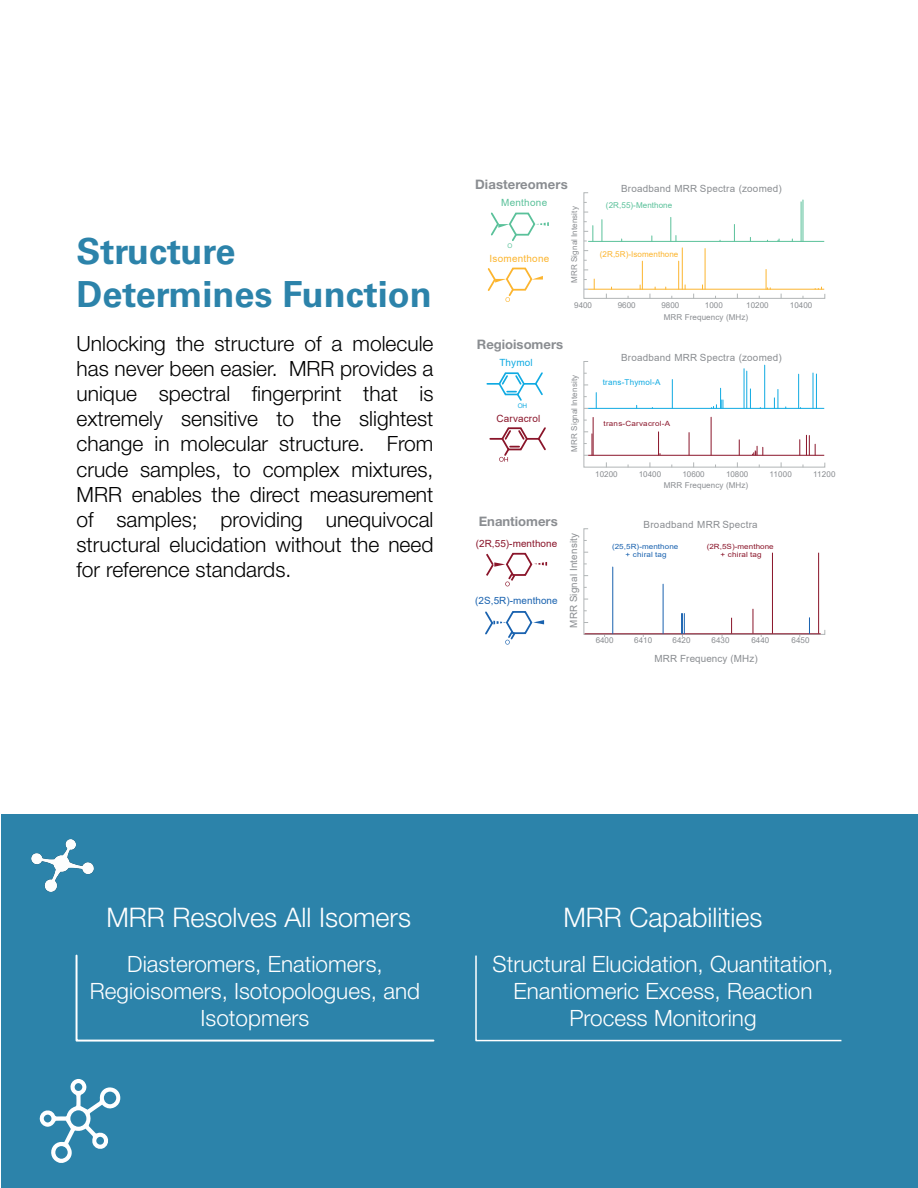
<style>
.page{position:relative;width:918px;height:1188px;background:#fff}
.page>*{position:absolute;margin:0;border:0;box-sizing:border-box;transform-origin:0 0}
.t1{font:700 36px/43.2px "Univers LT Std";color:#2c83aa}
.t2{font:300 27px "Helvetica Neue LT Std";color:#fff}
.t3{font:300 22.5px/27px "Helvetica Neue LT Std";color:#fff;text-align:center}
.t4{font:300 21px/25.2px "Helvetica Neue LT Std";color:#000001;text-align:justify}
.t5{font:700 13.05px "Helvetica Neue LT Std";color:#8a8d91}
.t6{font:9.9px "Arial";letter-spacing:.02em;color:#8a8d91}
.t7{font:9.9px "Arial";letter-spacing:.01em;color:#8a152a}
.t8{font:9.9px "Arial";letter-spacing:.005em;color:#1962af}
.t9{font:9.9px "Arial";letter-spacing:.025em;color:#fcb52f}
.t10{font:9.9px "Arial";letter-spacing:.03em;color:#5ac19a}
.t11{font:9.9px "Arial";letter-spacing:.02em;color:#10aae2}
.t12{font:8.1px "Arial";letter-spacing:.01em;color:#8a8d91}
.t13{font:8.1px "Arial";letter-spacing:.01em;color:#fcb52f}
.t14{font:8.1px "Arial";letter-spacing:.01em;color:#5ac19a}
.t15{font:8.1px "Arial";letter-spacing:.025em;color:#10aae2}
.t16{font:7.2px/8.6px "Arial";letter-spacing:.01em;color:#1962af;text-align:center;scale:1.13 1}
.t17{font:7.2px/8.6px "Arial";letter-spacing:.005em;color:#8a152a;text-align:center;scale:1.13 1}
.t18{font:7.2px "Arial";letter-spacing:.025em;color:#8a152a;scale:1.13 1}
.t19{font:6.45px "Helvetica Neue LT Std";color:#10aae2}
.t20{font:6.45px "Helvetica Neue LT Std";color:#5ac19a}
</style>
<div class="page">
<svg style="left:583px;top:361px;width:242px;height:107px"></svg>
<hr style="left:593px;top:417px;width:1px;height:38px;background:#8a152a">
<svg style="left:583px;top:528px;width:242px;height:109px"></svg>
<hr style="left:772px;top:553px;width:1px;height:81px;background:#8a152a">
<hr style="left:818px;top:553px;width:1px;height:81px;background:#8a152a">
<svg style="left:583px;top:192px;width:242px;height:107px"></svg>
<svg style="left:487px;top:372px;width:56px;height:29px"></svg>
<svg style="left:490px;top:427px;width:56px;height:35px"></svg>
<svg style="left:487px;top:267px;width:56px;height:35px"></svg>
<svg style="left:491px;top:212px;width:58px;height:29px"></svg>
<svg style="left:486px;top:552px;width:61px;height:34px"></svg>
<svg style="left:485px;top:611px;width:59px;height:34px"></svg>
<div style="left:1px;top:814px;width:917px;height:374px;background:#2c83aa"></div>
<svg style="left:39px;top:1079px;width:81px;height:84px"></svg>
<svg style="left:75px;top:954px;width:360px;height:88px"></svg>
<svg style="left:475px;top:955px;width:367px;height:87px"></svg>
<img style="left:32px;top:839px;width:62px;height:53px">
<h1 class="t1" style="left:77px;top:235px;width:357px">Structure<br>Determines Function</h1>
<p class="t4" style="left:77px;top:333px;width:358px">Unlocking the structure of a molecule has never been easier. MRR provides a unique spectral fingerprint that is extremely sensitive to the slightest change in molecular structure. From crude samples, to complex mixtures, MRR enables the direct measurement of samples; providing unequivocal structural elucidation without the need for reference standards.</p>
<p class="t5" style="left:475px;top:180px;width:94px">Diastereomers</p>
<p class="t10" style="left:501px;top:199px;width:48px">Menthone</p>
<p class="t20" style="left:507px;top:243px;width:6px">O</p>
<p class="t9" style="left:490px;top:255px;width:61px">Isomenthone</p>
<p class="t12" style="left:571px;top:283px;width:78px;rotate:-90deg">MRR Signal Intensity</p>
<p class="t6" style="left:621px;top:185px;width:162px">Broadband MRR Spectra (zoomed)</p>
<p class="t14" style="left:606px;top:202px;width:68px">(2R,55)-Menthone</p>
<p class="t13" style="left:600px;top:251px;width:80px">(2R,5R)-Isomenthone</p>
<p class="t5" style="left:477px;top:340px;width:88px">Regioisomers</p>
<p class="t11" style="left:499px;top:359px;width:35px">Thymol</p>
<p class="t19" style="left:518px;top:403px;width:11px">OH</p>
<p class="t7" style="left:497px;top:414px;width:45px">Carvacrol</p>
<p class="t12" style="left:574px;top:302px;width:19px">9400</p>
<p class="t12" style="left:618px;top:302px;width:19px">9600</p>
<p class="t12" style="left:661px;top:302px;width:19px">9800</p>
<p class="t12" style="left:705px;top:302px;width:19px">1000</p>
<p class="t12" style="left:746px;top:302px;width:24px">10200</p>
<p class="t12" style="left:790px;top:302px;width:24px">10400</p>
<p class="t12" style="left:664px;top:314px;width:86px">MRR Frequency (MHz)</p>
<p class="t12" style="left:571px;top:452px;width:78px;rotate:-90deg">MRR Signal Intensity</p>
<p class="t6" style="left:621px;top:354px;width:162px">Broadband MRR Spectra (zoomed)</p>
<p class="t15" style="left:603px;top:379px;width:59px">trans-Thymol-A</p>
<p class="t18" style="left:604px;top:420px;width:60px">trans-Carvacrol-A</p>
<p class="t12" style="left:595px;top:471px;width:24px">10200</p>
<p class="t12" style="left:639px;top:471px;width:24px">10400</p>
<p class="t12" style="left:682px;top:471px;width:24px">10600</p>
<p class="t12" style="left:726px;top:471px;width:24px">10800</p>
<p class="t12" style="left:770px;top:471px;width:24px">11000</p>
<p class="t12" style="left:813px;top:471px;width:24px">11200</p>
<p class="t12" style="left:664px;top:482px;width:86px">MRR Frequency (MHz)</p>
<p class="t5" style="left:479px;top:516px;width:80px">Enantiomers</p>
<p class="t6" style="left:644px;top:521px;width:116px">Broadband MRR Spectra</p>
<p class="t7" style="left:476px;top:540px;width:83px">(2R,55)-menthone</p>
<p class="t8" style="left:475px;top:597px;width:84px">(2S,5R)-menthone</p>
<p class="t6" style="left:570px;top:628px;width:96px;rotate:-90deg">MRR Signal Intensity</p>
<p class="t16" style="left:612px;top:543px;width:60px">(25,5R)-menthone + chiral tag</p>
<p class="t17" style="left:707px;top:543px;width:61px">(2R,5S)-menthone + chiral tag</p>
<p class="t12" style="left:596px;top:637px;width:19px">6400</p>
<p class="t12" style="left:634px;top:637px;width:19px">6410</p>
<p class="t12" style="left:673px;top:637px;width:19px">6420</p>
<p class="t12" style="left:712px;top:637px;width:19px">6430</p>
<p class="t12" style="left:751px;top:637px;width:19px">6440</p>
<p class="t12" style="left:792px;top:637px;width:19px">6450</p>
<p class="t6" style="left:655px;top:654px;width:105px">MRR Frequency (MHz)</p>
<p class="t2" style="left:106px;top:907px;width:306px">MRR Resolves All Isomers</p>
<p class="t3" style="left:90px;top:953px;width:332px">Diasteromers, Enatiomers,<br>Regioisomers, Isotopologues, and<br>Isotopmers</p>
<p class="t2" style="left:563px;top:907px;width:201px">MRR Capabilities</p>
<p class="t3" style="left:493px;top:953px;width:342px">Structural Elucidation, Quantitation,<br>Enantiomeric Excess, Reaction<br>Process Monitoring</p>
</div>
